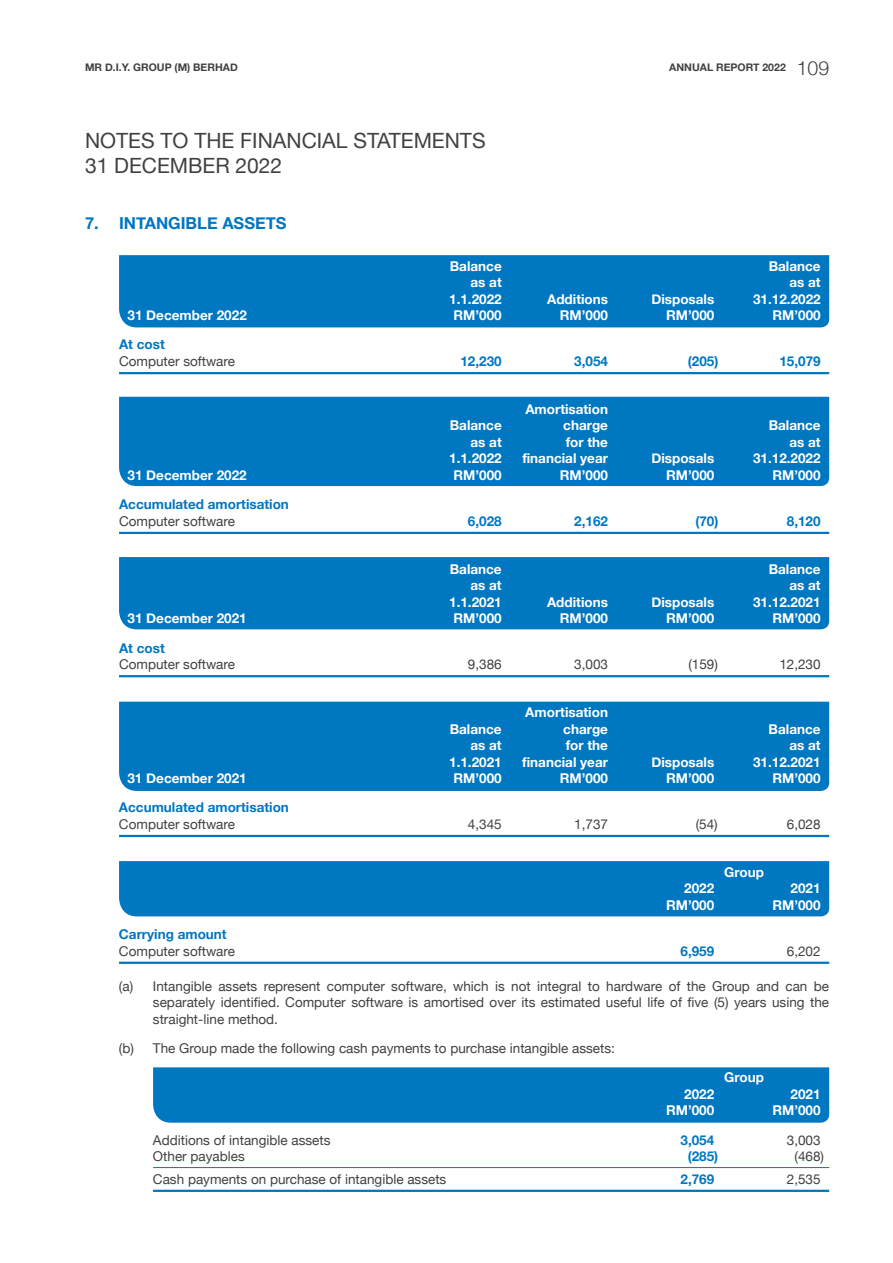
<style>
.page{position:relative;width:893px;height:1263px;background:#fff}
.page>*{position:absolute;margin:0;border:0;box-sizing:border-box;transform-origin:0 0}
.t1{font:21px/25.2px "Helvetica Neue";color:#414042}
.t2{font:700 16.5px "Helvetica Neue";color:#0077c1}
.t3{font:13.5px/16.5px "Helvetica Neue";color:#414042;text-align:justify}
.t4{font:700 13.5px "Helvetica Neue";color:#fff}
.t5{font:700 13.5px "Helvetica Neue";color:#0077c1}
.t6{font:700 10.5px "Helvetica Neue";color:#414042}
.s1{font-weight:300;font-size:19.5px}
</style>
<div class="page">
<div style="left:119px;top:255px;width:710px;height:72px;background:#0077c1"></div>
<div style="left:119px;top:397px;width:710px;height:89px;background:#0077c1"></div>
<div style="left:119px;top:702px;width:710px;height:89px;background:#0077c1"></div>
<div style="left:119px;top:861px;width:710px;height:55px;background:#0077c1"></div>
<div style="left:153px;top:1067px;width:676px;height:56px;background:#0077c1"></div>
<div style="left:119px;top:557px;width:710px;height:72px;background:#0077c1"></div>
<hr style="left:119px;top:372px;width:710px;height:2px;background:#0077c1">
<hr style="left:119px;top:532px;width:710px;height:2px;background:#0077c1">
<hr style="left:119px;top:675px;width:710px;height:2px;background:#0077c1">
<hr style="left:119px;top:835px;width:710px;height:2px;background:#0077c1">
<hr style="left:119px;top:962px;width:710px;height:2px;background:#0077c1">
<hr style="left:153px;top:1167px;width:676px;height:1px;background:#0077c1">
<hr style="left:153px;top:1190px;width:676px;height:2px;background:#0077c1">
<p class="t6" style="left:85px;top:59px;width:153px">Mr D.I.Y. Group (M) Berhad</p>
<p class="t6" style="left:669px;top:59px;width:56px">ANNUAL REPOR</p>
<p class="t6" style="left:753px;top:59px;width:78px">T 2022 <span class="s1">109</span></p>
<h1 class="t1" style="left:85px;top:129px;width:402px">NOTES TO THE FINANCIAL STATEMENTS<br>31 DECEMBER 2022</h1>
<p class="t2" style="left:85px;top:210px;width:203px">7. INTANGIBLE ASSETS</p>
<p class="t4" style="left:450px;top:255px;width:53px">Balance</p>
<p class="t4" style="left:769px;top:255px;width:53px">Balance</p>
<p class="t4" style="left:470px;top:272px;width:33px">as at</p>
<p class="t4" style="left:789px;top:272px;width:33px">as at</p>
<p class="t4" style="left:449px;top:288px;width:54px">1.1.2022</p>
<p class="t4" style="left:547px;top:288px;width:62px">Additions</p>
<p class="t4" style="left:651px;top:288px;width:64px">Disposals</p>
<p class="t4" style="left:753px;top:288px;width:69px">31.12.2022</p>
<p class="t4" style="left:128px;top:305px;width:121px">31 December 2022</p>
<p class="t4" style="left:453px;top:305px;width:50px">RM’000</p>
<p class="t4" style="left:560px;top:305px;width:50px">RM’000</p>
<p class="t4" style="left:666px;top:305px;width:50px">RM’000</p>
<p class="t4" style="left:772px;top:305px;width:50px">RM’000</p>
<p class="t5" style="left:119px;top:334px;width:47px">At cost</p>
<p class="t3" style="left:119px;top:354px;width:118px">Computer software</p>
<p class="t5" style="left:460px;top:351px;width:43px">12,230</p>
<p class="t5" style="left:574px;top:351px;width:35px">3,054</p>
<p class="t5" style="left:688px;top:351px;width:32px">(205)</p>
<p class="t5" style="left:779px;top:351px;width:43px">15,079</p>
<p class="t4" style="left:525px;top:399px;width:84px">Amortisation</p>
<p class="t4" style="left:450px;top:415px;width:53px">Balance</p>
<p class="t4" style="left:563px;top:415px;width:46px">charge</p>
<p class="t4" style="left:769px;top:415px;width:53px">Balance</p>
<p class="t4" style="left:470px;top:432px;width:33px">as at</p>
<p class="t4" style="left:566px;top:432px;width:44px">for the</p>
<p class="t4" style="left:789px;top:432px;width:33px">as at</p>
<p class="t4" style="left:449px;top:448px;width:54px">1.1.2022</p>
<p class="t4" style="left:522px;top:448px;width:87px">financial year</p>
<p class="t4" style="left:651px;top:448px;width:64px">Disposals</p>
<p class="t4" style="left:753px;top:448px;width:69px">31.12.2022</p>
<p class="t4" style="left:128px;top:465px;width:121px">31 December 2022</p>
<p class="t4" style="left:453px;top:465px;width:50px">RM’000</p>
<p class="t4" style="left:560px;top:465px;width:50px">RM’000</p>
<p class="t4" style="left:666px;top:465px;width:50px">RM’000</p>
<p class="t4" style="left:772px;top:465px;width:50px">RM’000</p>
<p class="t5" style="left:119px;top:494px;width:171px">Accumulated amortisation</p>
<p class="t3" style="left:119px;top:513px;width:118px">Computer software</p>
<p class="t5" style="left:468px;top:510px;width:35px">6,028</p>
<p class="t5" style="left:574px;top:510px;width:35px">2,162</p>
<p class="t5" style="left:695px;top:510px;width:25px">(70)</p>
<p class="t5" style="left:787px;top:510px;width:35px">8,120</p>
<p class="t4" style="left:450px;top:558px;width:53px">Balance</p>
<p class="t4" style="left:769px;top:558px;width:53px">Balance</p>
<p class="t4" style="left:470px;top:575px;width:33px">as at</p>
<p class="t4" style="left:789px;top:575px;width:33px">as at</p>
<p class="t4" style="left:449px;top:591px;width:54px">1.1.2021</p>
<p class="t4" style="left:547px;top:591px;width:62px">Additions</p>
<p class="t4" style="left:651px;top:591px;width:64px">Disposals</p>
<p class="t4" style="left:753px;top:591px;width:69px">31.12.2021</p>
<p class="t4" style="left:128px;top:608px;width:121px">31 December 2021</p>
<p class="t4" style="left:453px;top:608px;width:50px">RM’000</p>
<p class="t4" style="left:560px;top:608px;width:50px">RM’000</p>
<p class="t4" style="left:666px;top:608px;width:50px">RM’000</p>
<p class="t4" style="left:772px;top:608px;width:50px">RM’000</p>
<p class="t5" style="left:119px;top:637px;width:47px">At cost</p>
<p class="t3" style="left:119px;top:657px;width:118px">Computer software</p>
<p class="t3" style="left:468px;top:657px;width:35px">9,386</p>
<p class="t3" style="left:574px;top:657px;width:35px">3,003</p>
<p class="t3" style="left:688px;top:657px;width:31px">(159)</p>
<p class="t3" style="left:779px;top:657px;width:43px">12,230</p>
<p class="t4" style="left:525px;top:702px;width:84px">Amortisation</p>
<p class="t4" style="left:450px;top:718px;width:53px">Balance</p>
<p class="t4" style="left:563px;top:718px;width:46px">charge</p>
<p class="t4" style="left:769px;top:718px;width:53px">Balance</p>
<p class="t4" style="left:470px;top:735px;width:33px">as at</p>
<p class="t4" style="left:566px;top:735px;width:44px">for the</p>
<p class="t4" style="left:789px;top:735px;width:33px">as at</p>
<p class="t4" style="left:449px;top:751px;width:54px">1.1.2021</p>
<p class="t4" style="left:522px;top:751px;width:87px">financial year</p>
<p class="t4" style="left:651px;top:751px;width:64px">Disposals</p>
<p class="t4" style="left:753px;top:751px;width:69px">31.12.2021</p>
<p class="t4" style="left:127px;top:768px;width:121px">31 December 2021</p>
<p class="t4" style="left:453px;top:768px;width:50px">RM’000</p>
<p class="t4" style="left:560px;top:768px;width:50px">RM’000</p>
<p class="t4" style="left:666px;top:768px;width:50px">RM’000</p>
<p class="t4" style="left:772px;top:768px;width:50px">RM’000</p>
<p class="t5" style="left:119px;top:797px;width:171px">Accumulated amortisation</p>
<p class="t3" style="left:119px;top:816px;width:118px">Computer software</p>
<p class="t3" style="left:468px;top:816px;width:35px">4,345</p>
<p class="t3" style="left:574px;top:816px;width:35px">1,737</p>
<p class="t3" style="left:696px;top:816px;width:24px">(54)</p>
<p class="t3" style="left:787px;top:816px;width:35px">6,028</p>
<p class="t4" style="left:724px;top:861px;width:41px">Group</p>
<p class="t4" style="left:684px;top:878px;width:32px">2022</p>
<p class="t4" style="left:791px;top:878px;width:32px">2021</p>
<p class="t4" style="left:666px;top:894px;width:50px">RM’000</p>
<p class="t4" style="left:772px;top:894px;width:50px">RM’000</p>
<p class="t5" style="left:119px;top:924px;width:109px">Carrying amount</p>
<p class="t3" style="left:119px;top:943px;width:118px">Computer software</p>
<p class="t5" style="left:680px;top:940px;width:35px">6,959</p>
<p class="t3" style="left:787px;top:943px;width:35px">6,202</p>
<p class="t3" style="left:153px;top:978px;width:678px;text-indent:-34px">(a) Intangible assets represent computer software, which is not integral to hardware of the Group and can be separately identified. Computer software is amortised over its estimated useful life of five (5) years using the straight-line method.</p>
<p class="t3" style="left:119px;top:1041px;width:497px">(b) The Group made the following cash payments to purchase intangible assets:</p>
<p class="t4" style="left:724px;top:1067px;width:41px">Group</p>
<p class="t4" style="left:684px;top:1083px;width:32px">2022</p>
<p class="t4" style="left:791px;top:1083px;width:32px">2021</p>
<p class="t4" style="left:666px;top:1100px;width:50px">RM’000</p>
<p class="t4" style="left:772px;top:1100px;width:50px">RM’000</p>
<p class="t3" style="left:153px;top:1132px;width:179px">Additions of intangible assets</p>
<p class="t5" style="left:680px;top:1129px;width:35px">3,054</p>
<p class="t3" style="left:787px;top:1132px;width:35px">3,003</p>
<p class="t3" style="left:153px;top:1149px;width:93px">Other payables</p>
<p class="t5" style="left:688px;top:1146px;width:32px">(285)</p>
<p class="t3" style="left:795px;top:1149px;width:31px">(468)</p>
<p class="t3" style="left:153px;top:1171px;width:295px">Cash payments on purchase of intangible assets</p>
<p class="t5" style="left:680px;top:1168px;width:35px">2,769</p>
<p class="t3" style="left:787px;top:1171px;width:35px">2,535</p>
</div>
